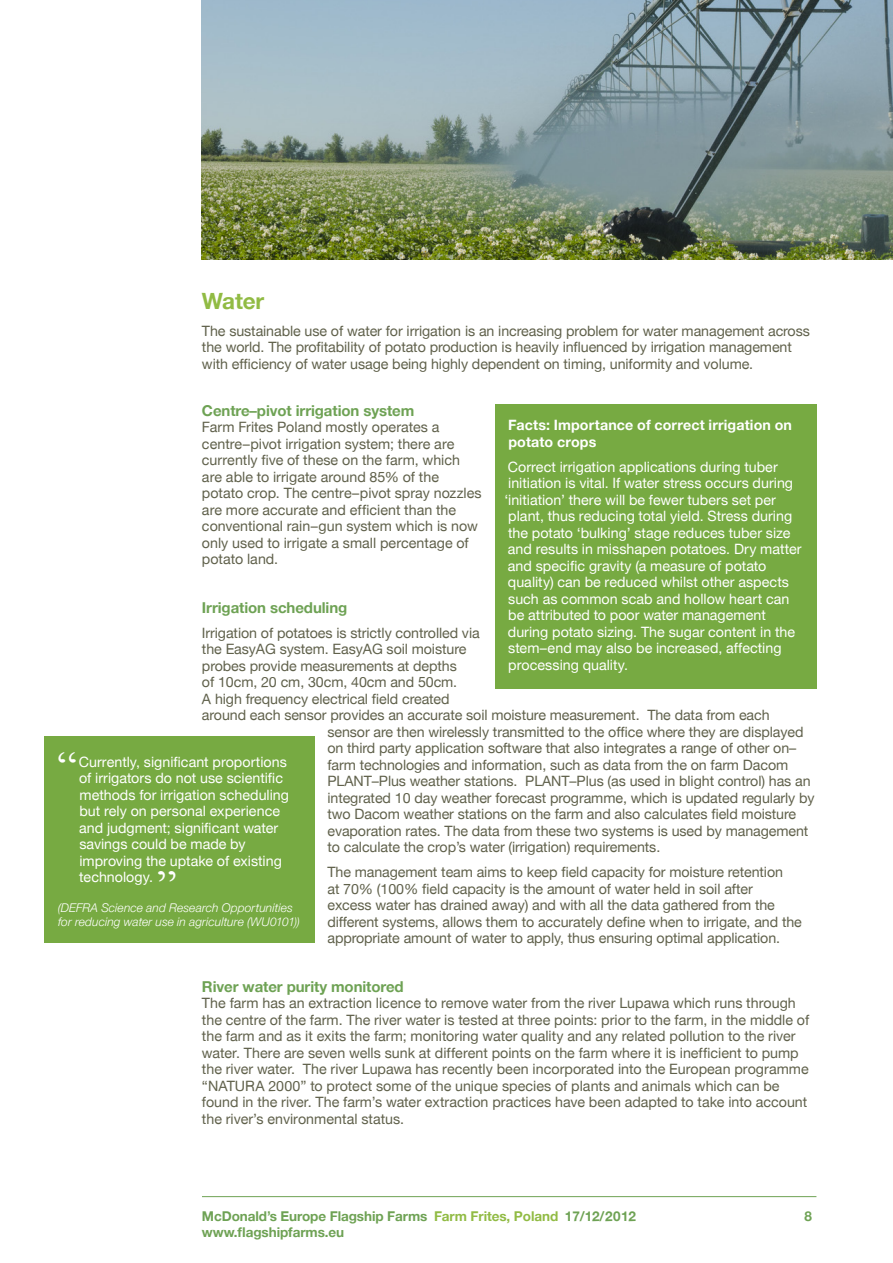
<style>
.page{position:relative;width:893px;height:1263px;background:#fff}
.page>*{position:absolute;margin:0;border:0;box-sizing:border-box;transform-origin:0 0}
.R__main_body{font:45px "Times New Roman";color:#fff}
.t1{font:700 22.5px "Helvetica Neue";letter-spacing:-.005em;color:#91bb44}
.R_MAIN_BODY{font:700 15px "Helvetica Neue";letter-spacing:-.005em;color:#6ea254}
.R_MAIN_BODY-2{font:14.25px/16.5px "Helvetica Neue";letter-spacing:-.005em;color:#60614b}
.R__main_body-2{font:14.25px/16.5px "Helvetica Neue";color:#fff}
.R__main_body-3{font:700 14.25px/16.5px "Helvetica Neue";letter-spacing:.01em;color:#fff}
.t2{font:700 13.5px "Helvetica Neue";letter-spacing:-.005em;color:#6ea254}
.R__main_body-4{font:italic 300 12px/13.5px "Helvetica Neue";letter-spacing:.01em;color:#fff}
.s1{color:#91bb44}
</style>
<div class="page">
<hr style="left:202px;top:1196px;width:614px;height:1px;background:#6ea254">
<div style="left:495px;top:404px;width:321px;height:285px;background:#77aa42"></div>
<img style="left:202px;top:0;width:691px;height:259px">
<div style="left:45px;top:736px;width:270px;height:206px;background:#77aa42"></div>
<p class="t1" style="left:202px;top:287px;width:64px">Water</p>
<p class="R_MAIN_BODY-2" style="left:202px;top:322px;width:609px">The sustainable use of water for irrigation is an increasing problem for water management across the world. The profitability of potato production is heavily influenced by irrigation management with efficiency of water usage being highly dependent on timing, uniformity and volume.</p>
<p class="R_MAIN_BODY" style="left:202px;top:401px;width:214px">Centre–pivot irrigation system</p>
<p class="R_MAIN_BODY-2" style="left:202px;top:418px;width:281px">Farm Frites Poland mostly operates a centre–pivot irrigation system; there are currently five of these on the farm, which are able to irrigate around 85% of the potato crop. The centre–pivot spray nozzles are more accurate and efficient than the conventional rain–gun system which is now only used to irrigate a small percentage of potato land.</p>
<p class="R_MAIN_BODY" style="left:202px;top:598px;width:147px">Irrigation scheduling</p>
<p class="R_MAIN_BODY-2" style="left:202px;top:624px;width:279px">Irrigation of potatoes is strictly controlled via</p>
<p class="R_MAIN_BODY-2" style="left:202px;top:640px;width:266px">the EasyAG system. EasyAG soil moisture</p>
<p class="R_MAIN_BODY-2" style="left:202px;top:657px;width:256px">probes provide measurements at depths</p>
<p class="R_MAIN_BODY-2" style="left:202px;top:673px;width:257px">of 10cm, 20 cm, 30cm, 40cm and 50cm.</p>
<p class="R_MAIN_BODY-2" style="left:202px;top:690px;width:249px">A high frequency electrical field created</p>
<p class="R_MAIN_BODY-2" style="left:202px;top:706px;width:569px">around each sensor provides an accurate soil moisture measurement. The data from each</p>
<p class="R_MAIN_BODY-2" style="left:327px;top:723px;width:478px">sensor are then wirelessly transmitted to the office where they are displayed</p>
<p class="R_MAIN_BODY-2" style="left:327px;top:739px;width:470px">on third party application software that also integrates a range of other on–</p>
<p class="R_MAIN_BODY-2" style="left:327px;top:756px;width:462px">farm technologies and information, such as data from the on farm Dacom</p>
<p class="R_MAIN_BODY-2" style="left:327px;top:772px;width:485px">PLANT–Plus weather stations. PLANT–Plus (as used in blight control) has an</p>
<p class="R_MAIN_BODY-2" style="left:327px;top:789px;width:489px">integrated 10 day weather forecast programme, which is updated regularly by</p>
<p class="R_MAIN_BODY-2" style="left:327px;top:805px;width:470px">two Dacom weather stations on the farm and also calculates field moisture</p>
<p class="R_MAIN_BODY-2" style="left:327px;top:822px;width:482px">evaporation rates. The data from these two systems is used by management</p>
<p class="R_MAIN_BODY-2" style="left:327px;top:838px;width:334px">to calculate the crop’s water (irrigation) requirements.</p>
<p class="R_MAIN_BODY-2" style="left:327px;top:863px;width:476px">The management team aims to keep field capacity for moisture retention<br>at 70% (100% field capacity is the amount of water held in soil after<br>excess water has drained away) and with all the data gathered from the different systems, allows them to accurately define when to irrigate, and the appropriate amount of water to apply, thus ensuring optimal application.</p>
<p class="R_MAIN_BODY" style="left:202px;top:977px;width:203px">River water purity monitored</p>
<p class="R_MAIN_BODY-2" style="left:202px;top:995px;width:609px">The farm has an extraction licence to remove water from the river Lupawa which runs through the centre of the farm. The river water is tested at three points: prior to the farm, in the middle of the farm and as it exits the farm; monitoring water quality and any related pollution to the river water. There are seven wells sunk at different points on the farm where it is inefficient to pump the river water. The river Lupawa has recently been incorporated into the European programme “NATURA 2000” to protect some of the unique species of plants and animals which can be found in the river. The farm’s water extraction practices have been adapted to take into account the river’s environmental status.</p>
<p class="R__main_body-3" style="left:508px;top:417px;width:285px">Facts: Importance of correct irrigation on potato crops</p>
<p class="R__main_body-2" style="left:504px;top:458px;width:299px">Correct irrigation applications during tuber initiation is vital. If water stress occurs during ‘initiation’ there will be fewer tubers set per plant, thus reducing total yield. Stress during the potato ‘bulking’ stage reduces tuber size and results in misshapen potatoes. Dry matter and specific gravity (a measure of potato quality) can be reduced whilst other aspects such as common scab and hollow heart can be attributed to poor water management during potato sizing. The sugar content in the stem–end may also be increased, affecting processing quality.</p>
<p class="R__main_body" style="left:57px;top:738px;width:21px">“</p>
<p class="R__main_body-2" style="left:79px;top:753px;width:212px">Currently, significant proportions of irrigators do not use scientific methods for irrigation scheduling but rely on personal experience and judgment; significant water savings could be made by improving the uptake of existing technology.</p>
<p class="R__main_body" style="left:157px;top:856px;width:21px">”</p>
<p class="R__main_body-4" style="left:58px;top:901px;width:244px">(DEFRA Science and Research Opportunities for reducing water use in agriculture (WU0101))</p>
<p class="t2" style="left:202px;top:1208px;width:436px">McDonald’s Europe Flagship Farms <span class="s1">Farm Frites, Poland</span> 17/12/2012</p>
<p class="t2" style="left:804px;top:1208px;width:9px">8</p>
<p class="t2" style="left:202px;top:1224px;width:144px">www.flagshipfarms.eu</p>
</div>
